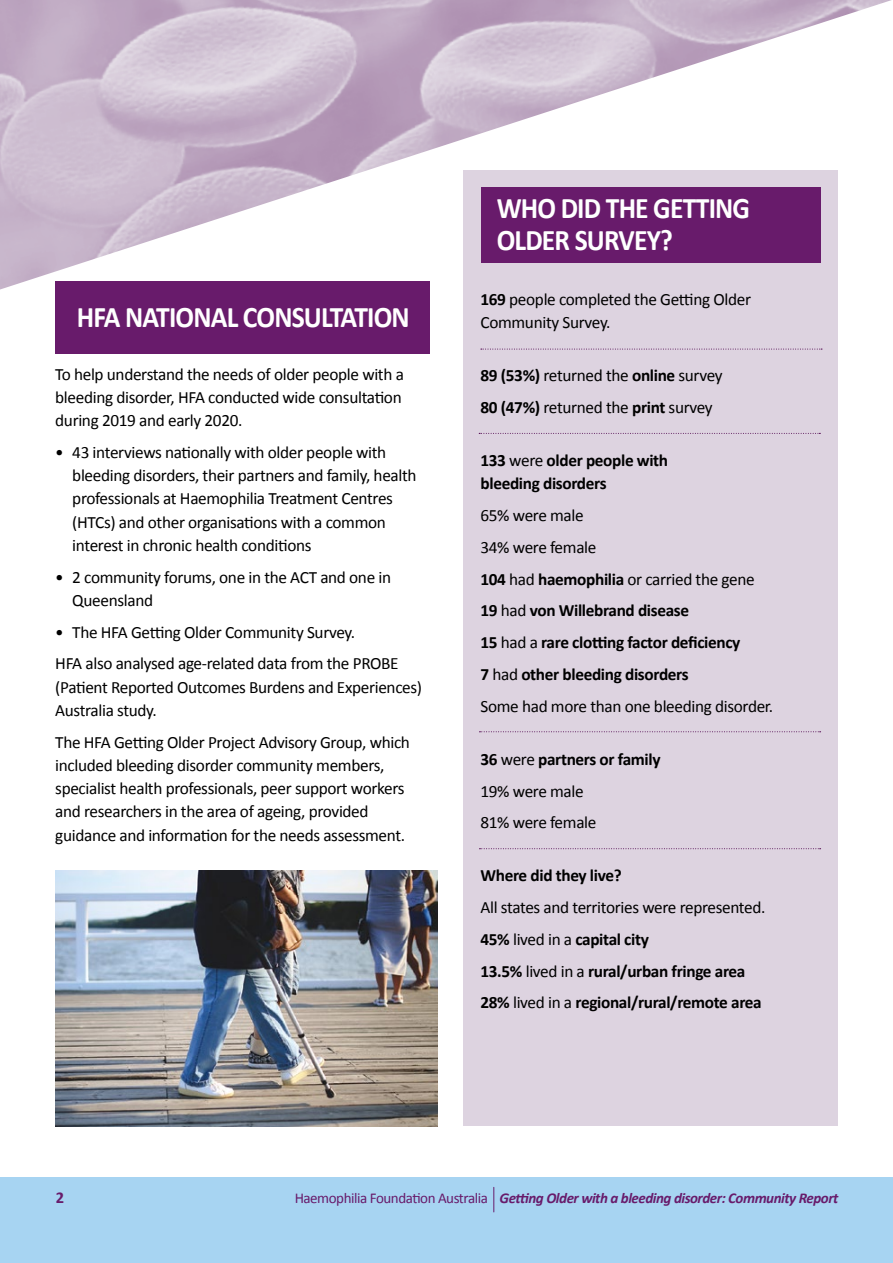
<style>
.page{position:relative;width:893px;height:1263px;background:#fff}
.page>*{position:absolute;margin:0;border:0;box-sizing:border-box;transform-origin:0 0}
.t1{font:700 30px/31.5px "Calibri";letter-spacing:-.03em;color:#fff;scale:.92 1}
.t2{font:17.25px/23.2px "Calibri";letter-spacing:-.02em;color:#000}
.t3{font:700 17.25px/31.8px "Calibri";letter-spacing:-.02em;color:#000}
.t4{font:700 16.5px "Calibri";color:#681b6b}
.t5{font:italic 700 15px "Calibri";letter-spacing:-.03em;color:#681b6b}
.s1{font-weight:700}
.s2{font-weight:400}
.s3{font-weight:400;font-style:normal}
</style>
<div class="page">
<div style="left:55px;top:282px;width:374px;height:72px;background:#681b6b"></div>
<img style="left:0;top:0;width:892px;height:289px">
<div style="left:0;top:1178px;width:893px;height:85px;background:#a7d4f2"></div>
<div style="left:463px;top:170px;width:375px;height:956px;background:#ddd3e0"></div>
<svg style="left:481px;top:349px;width:341px;height:1px"></svg>
<svg style="left:479px;top:433px;width:341px;height:1px"></svg>
<svg style="left:479px;top:731px;width:342px;height:1px"></svg>
<svg style="left:479px;top:848px;width:342px;height:1px"></svg>
<div style="left:482px;top:187px;width:339px;height:76px;background:#681b6b"></div>
<img style="left:56px;top:870px;width:382px;height:256px">
<svg style="left:493px;top:1187px;width:1px;height:25px"></svg>
<h1 class="t1" style="left:77px;top:301px;width:363px">HFA NATIONAL CONSULTATION</h1>
<p class="t2" style="left:55px;top:362px;width:350px">To help understand the needs of older people with a bleeding disorder, HFA conducted wide consultation during 2019 and early 2020.</p>
<p class="t2" style="left:72px;top:441px;width:346px;text-indent:-17px">• 43 interviews nationally with older people with bleeding disorders, their partners and family, health professionals at Haemophilia Treatment Centres (HTCs) and other organisations with a common interest in chronic health conditions</p>
<p class="t2" style="left:72px;top:565px;width:320px;text-indent:-17px">• 2 community forums, one in the ACT and one in<br>Queensland</p>
<p class="t2" style="left:55px;top:616px;width:345px;line-height:31.8px">• The HFA Getting Older Community Survey.<br>HFA also analysed age-related data from the PROBE</p>
<p class="t2" style="left:55px;top:675px;width:368px">(Patient Reported Outcomes Burdens and Experiences)<br>Australia study.</p>
<p class="t2" style="left:55px;top:730px;width:356px">The HFA Getting Older Project Advisory Group, which included bleeding disorder community members, specialist health professionals, peer support workers and researchers in the area of ageing, provided guidance and information for the needs assessment.</p>
<h1 class="t1" style="left:497px;top:193px;width:277px">WHO DID THE GETTING<br>OLDER SURVEY?</h1>
<p class="t2" style="left:480px;top:288px;width:272px"><span class="s1">169</span> people completed the Getting Older<br>Community Survey.</p>
<p class="t2" style="left:480px;top:360px;width:244px;line-height:31.8px"><span class="s1">89 (53%)</span> returned the <span class="s1">online</span> survey<br><span class="s1">80 (47%)</span> returned the <span class="s1">print</span> survey</p>
<p class="t3" style="left:480px;top:449px;width:189px;line-height:23.2px">133 <span class="s2">were</span> older people with bleeding disorders</p>
<p class="t3" style="left:480px;top:499px;width:294px"><span class="s2">65% were male<br>34% were female<br></span>104 <span class="s2">had</span> haemophilia <span class="s2">or carried the gene<br></span>19 <span class="s2">had</span> von Willebrand disease<br>15 <span class="s2">had a</span> rare clotting factor deficiency<br>7 <span class="s2">had</span> other bleeding disorders<br><span class="s2">Some had more than one bleeding disorder.</span></p>
<p class="t2" style="left:480px;top:743px;width:182px;line-height:31.8px"><span class="s1">36</span> were <span class="s1">partners or family<br></span>19% were male<br>81% were female</p>
<p class="t3" style="left:480px;top:860px;width:143px">Where did they live?</p>
<p class="t3" style="left:480px;top:891px;width:286px"><span class="s2">All states and territories were represented.<br></span>45% <span class="s2">lived in a</span> capital city<br>13.5% <span class="s2">lived in a</span> rural/urban fringe area 28% <span class="s2">lived in a</span> regional/rural/remote area</p>
<p class="t4" style="left:56px;top:1187px;width:10px">2</p>
<p class="t5" style="left:295px;top:1189px;width:545px"><span class="s3">Haemophilia Foundation Australia</span> Getting Older with a bleeding disorder: Community Report</p>
</div>
